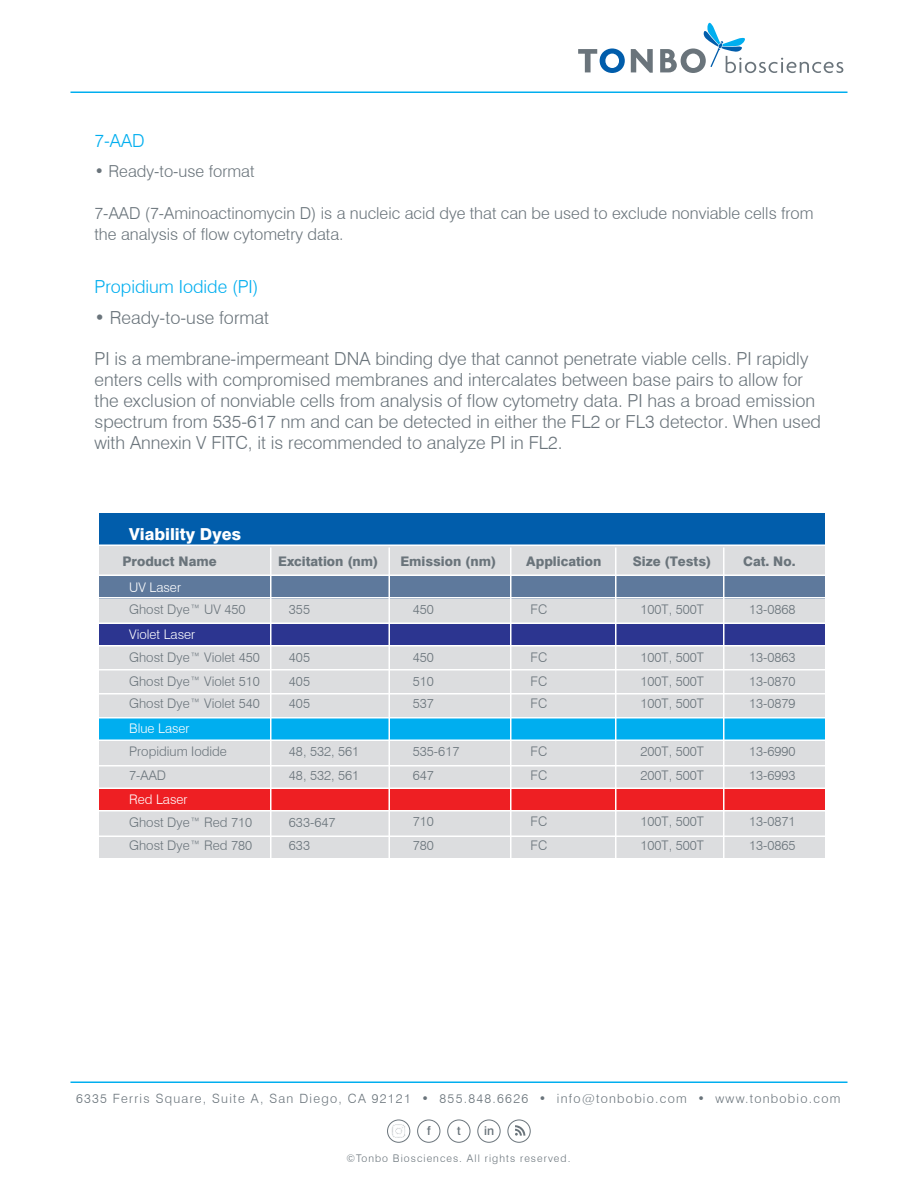
<style>
.page{position:relative;width:918px;height:1188px;background:#fff}
.page>*{position:absolute;margin:0;border:0;box-sizing:border-box;transform-origin:0 0}
.t1{font:300 18px/21px "Swiss 721 BT";color:#6a747b}
.t2{font:300 18px "Swiss 721 BT";color:#00aeef}
.t3{font:300 16.5px/21px "Swiss 721 BT";color:#6a747b}
.t4{font:800 16.5px "Swiss 721 BT";color:#fff}
.t5{font:300 13.2px/24.3px "Swiss 721 BT";color:#6a747b}
.t6{font:800 13.2px "Swiss 721 BT";color:#6a747b}
.t7{font:300 13.2px "Swiss 721 BT";color:#fff}
.t8{font:300 12.75px "Swiss 721 BT";letter-spacing:.1em;color:#6a747b}
.t9{font:500 12.15px "Swiss 721 BT";color:#6a747b}
.t10{font:300 10.5px "Swiss 721 BT";letter-spacing:.1em;color:#6a747b}
</style>
<div class="page">
<hr style="left:70px;top:92px;width:778px;height:1px;background:#00aeef">
<hr style="left:70px;top:1082px;width:778px;height:1px;background:#00aeef">
<div style="left:99px;top:532px;width:726px;height:326px;background:#dcdddf"></div>
<div style="left:99px;top:576px;width:726px;height:22px;background:#5e799c"></div>
<div style="left:99px;top:624px;width:726px;height:21px;background:#2c3590"></div>
<div style="left:99px;top:717px;width:726px;height:24px;background:#00aeef"></div>
<div style="left:99px;top:789px;width:726px;height:21px;background:#ee1f23"></div>
<div style="left:99px;top:513px;width:726px;height:33px;background:#015dab"></div>
<hr style="left:270px;top:548px;width:2px;height:310px;background:#fff">
<hr style="left:388px;top:548px;width:2px;height:310px;background:#fff">
<hr style="left:510px;top:548px;width:2px;height:310px;background:#fff">
<hr style="left:615px;top:548px;width:1px;height:310px;background:#fff">
<hr style="left:723px;top:548px;width:1px;height:310px;background:#fff">
<hr style="left:99px;top:574px;width:726px;height:2px;background:#fff">
<hr style="left:99px;top:597px;width:726px;height:1px;background:#fff">
<hr style="left:99px;top:622px;width:726px;height:2px;background:#fff">
<hr style="left:99px;top:645px;width:726px;height:1px;background:#fff">
<hr style="left:99px;top:669px;width:726px;height:1px;background:#fff">
<hr style="left:99px;top:693px;width:726px;height:1px;background:#fff">
<hr style="left:99px;top:717px;width:726px;height:1px;background:#fff">
<hr style="left:99px;top:740px;width:726px;height:1px;background:#fff">
<hr style="left:99px;top:765px;width:726px;height:1px;background:#fff">
<hr style="left:99px;top:788px;width:726px;height:1px;background:#fff">
<hr style="left:99px;top:810px;width:726px;height:2px;background:#fff">
<hr style="left:99px;top:836px;width:726px;height:1px;background:#fff">
<hr style="left:99px;top:544px;width:726px;height:2px;background:#fff">
<div style="left:417px;top:1120px;width:23px;height:23px;border:1px solid #6a747b;border-radius:50%"></div>
<div style="left:447px;top:1120px;width:23px;height:23px;border:1px solid #6a747b;border-radius:50%"></div>
<div style="left:387px;top:1120px;width:23px;height:23px;border:1px solid #6a747b;border-radius:50%"></div>
<svg style="left:392px;top:1124px;width:13px;height:14px"></svg>
<svg style="left:515px;top:1125px;width:10px;height:11px"></svg>
<div style="left:508px;top:1120px;width:23px;height:23px;border:1px solid #6a747b;border-radius:50%"></div>
<div style="left:477px;top:1120px;width:24px;height:23px;border:1px solid #6a747b;border-radius:50%"></div>
<svg style="left:578px;top:48px;width:47px;height:25px"></svg>
<svg style="left:631px;top:49px;width:22px;height:24px"></svg>
<svg style="left:660px;top:22px;width:183px;height:51px"></svg>
<p class="t2" style="left:94px;top:130px;width:52px">7-AAD</p>
<p class="t3" style="left:94px;top:161px;width:162px">• Ready-to-use format</p>
<p class="t3" style="left:94px;top:203px;width:721px">7-AAD (7-Aminoactinomycin D) is a nucleic acid dye that can be used to exclude nonviable cells from the analysis of flow cytometry data.</p>
<p class="t2" style="left:94px;top:276px;width:166px">Propidium Iodide (PI)</p>
<p class="t1" style="left:94px;top:307px;width:176px">• Ready-to-use format</p>
<p class="t1" style="left:94px;top:348px;width:728px">PI is a membrane-impermeant DNA binding dye that cannot penetrate viable cells. PI rapidly enters cells with compromised membranes and intercalates between base pairs to allow for the exclusion of nonviable cells from analysis of flow cytometry data. PI has a broad emission spectrum from 535-617 nm and can be detected in either the FL2 or FL3 detector. When used with Annexin V FITC, it is recommended to analyze PI in FL2.</p>
<p class="t4" style="left:129px;top:524px;width:113px">Viability Dyes</p>
<p class="t6" style="left:122px;top:553px;width:96px">Product Name</p>
<p class="t7" style="left:129px;top:580px;width:53px">UV Laser</p>
<p class="t7" style="left:129px;top:626px;width:68px">Violet Laser</p>
<p class="t5" style="left:129px;top:597px;width:118px">Ghost Dye™ UV 450</p>
<p class="t5" style="left:129px;top:645px;width:132px">Ghost Dye™ Violet 450<br>Ghost Dye™ Violet 510</p>
<p class="t5" style="left:129px;top:691px;width:132px">Ghost Dye™ Violet 540</p>
<p class="t5" style="left:129px;top:739px;width:99px">Propidium Iodide<br>7-AAD</p>
<p class="t5" style="left:129px;top:810px;width:124px;line-height:23.5px">Ghost Dye™ Red 710<br>Ghost Dye™ Red 780</p>
<p class="t7" style="left:129px;top:720px;width:62px">Blue Laser</p>
<p class="t7" style="left:129px;top:791px;width:60px">Red Laser</p>
<p class="t6" style="left:278px;top:553px;width:102px">Excitation (nm)</p>
<p class="t6" style="left:400px;top:553px;width:97px">Emission (nm)</p>
<p class="t6" style="left:526px;top:553px;width:76px">Application</p>
<p class="t6" style="left:633px;top:553px;width:80px">Size (Tests)</p>
<p class="t6" style="left:743px;top:553px;width:54px">Cat. No.</p>
<p class="t5" style="left:531px;top:597px;width:18px">FC</p>
<p class="t5" style="left:531px;top:645px;width:18px">FC<br>FC</p>
<p class="t5" style="left:531px;top:691px;width:18px">FC</p>
<p class="t5" style="left:531px;top:739px;width:18px">FC<br>FC</p>
<p class="t5" style="left:531px;top:810px;width:18px;line-height:23.5px">FC<br>FC</p>
<p class="t5" style="left:641px;top:597px;width:65px">100T, 500T</p>
<p class="t5" style="left:641px;top:645px;width:65px">100T, 500T<br>100T, 500T</p>
<p class="t5" style="left:641px;top:691px;width:65px">100T, 500T</p>
<p class="t5" style="left:641px;top:739px;width:65px">200T, 500T<br>200T, 500T</p>
<p class="t5" style="left:641px;top:810px;width:65px;line-height:23.5px">100T, 500T<br>100T, 500T</p>
<p class="t5" style="left:749px;top:597px;width:48px">13-0868</p>
<p class="t5" style="left:749px;top:645px;width:48px">13-0863<br>13-0870</p>
<p class="t5" style="left:749px;top:691px;width:48px">13-0879</p>
<p class="t5" style="left:749px;top:739px;width:48px">13-6990<br>13-6993</p>
<p class="t5" style="left:749px;top:810px;width:48px;line-height:23.5px">13-0871<br>13-0865</p>
<p class="t5" style="left:289px;top:597px;width:23px">355</p>
<p class="t5" style="left:289px;top:645px;width:23px">405<br>405</p>
<p class="t5" style="left:289px;top:691px;width:23px">405</p>
<p class="t5" style="left:413px;top:597px;width:23px">450</p>
<p class="t5" style="left:413px;top:645px;width:23px">450<br>510</p>
<p class="t5" style="left:413px;top:691px;width:23px">537</p>
<p class="t5" style="left:413px;top:739px;width:48px">535-617<br>647</p>
<p class="t5" style="left:413px;top:810px;width:23px;line-height:23.5px">710<br>780</p>
<p class="t5" style="left:289px;top:739px;width:72px">48, 532, 561<br>48, 532, 561</p>
<p class="t5" style="left:289px;top:810px;width:48px">633-647</p>
<p class="t5" style="left:289px;top:833px;width:23px">633</p>
<p class="t8" style="left:76px;top:1090px;width:766px">6335 Ferris Square, Suite A, San Diego, CA 92121 • 855.848.6626 • info@tonbobio.com • www.tonbobio.com</p>
<p class="t9" style="left:427px;top:1124px;width:5px">f</p>
<p class="t9" style="left:457px;top:1123px;width:5px">t</p>
<p class="t9" style="left:484px;top:1124px;width:12px">in</p>
<p class="t10" style="left:346px;top:1151px;width:226px">©Tonbo Biosciences. All rights reserved.</p>
</div>
